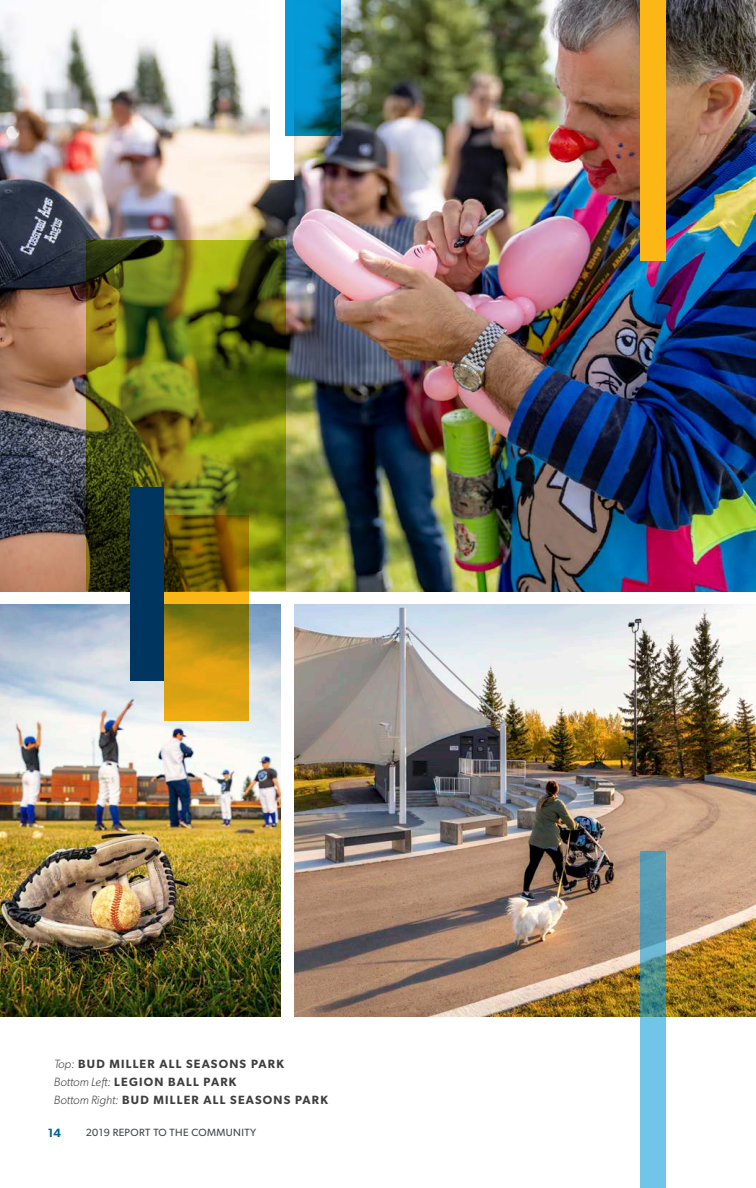
<style>
.page{position:relative;width:756px;height:1188px;background:#fff}
.page>*{position:absolute;margin:0;border:0;box-sizing:border-box;transform-origin:0 0}
.t1{font:600 12px/18px "Gibson";letter-spacing:.1em;color:#3e3e3f}
.t2{font:600 12px "Gibson";color:#0062a2}
.t3{font:10.5px "Gibson";letter-spacing:.035em;color:#3f464d}
.s1{font-weight:300;font-style:italic}
</style>
<div class="page">
<img style="left:294px;top:605px;width:462px;height:411px">
<img style="left:0;top:0;width:756px;height:591px">
<img style="left:0;top:605px;width:280px;height:411px">
<svg style="left:164px;top:591px;width:85px;height:129px"></svg>
<div style="left:270px;top:0;width:24px;height:179px;background:#fff"></div>
<svg style="left:86px;top:241px;width:199px;height:350px"></svg>
<svg style="left:285px;top:0;width:56px;height:136px;fill:#0595d2"></svg>
<div style="left:130px;top:487px;width:34px;height:193px;background:#003560"></div>
<div style="left:640px;top:0;width:26px;height:260px;background:#fcb615"></div>
<svg style="left:640px;top:851px;width:26px;height:337px;fill:#71c5e9"></svg>
<p class="t1" style="left:54px;top:1055px;width:231px"><span class="s1">Top:</span> BUD MILLER ALL SEASONS PARK</p>
<p class="t1" style="left:54px;top:1073px;width:275px"><span class="s1">Bottom Left:</span> LEGION BALL PARK<br><span class="s1">Bottom Right:</span> BUD MILLER ALL SEASONS PARK</p>
<p class="t2" style="left:48px;top:1126px;width:14px">14</p>
<p class="t3" style="left:86px;top:1126px;width:172px">2019 REPORT TO THE COMMUNITY</p>
</div>
